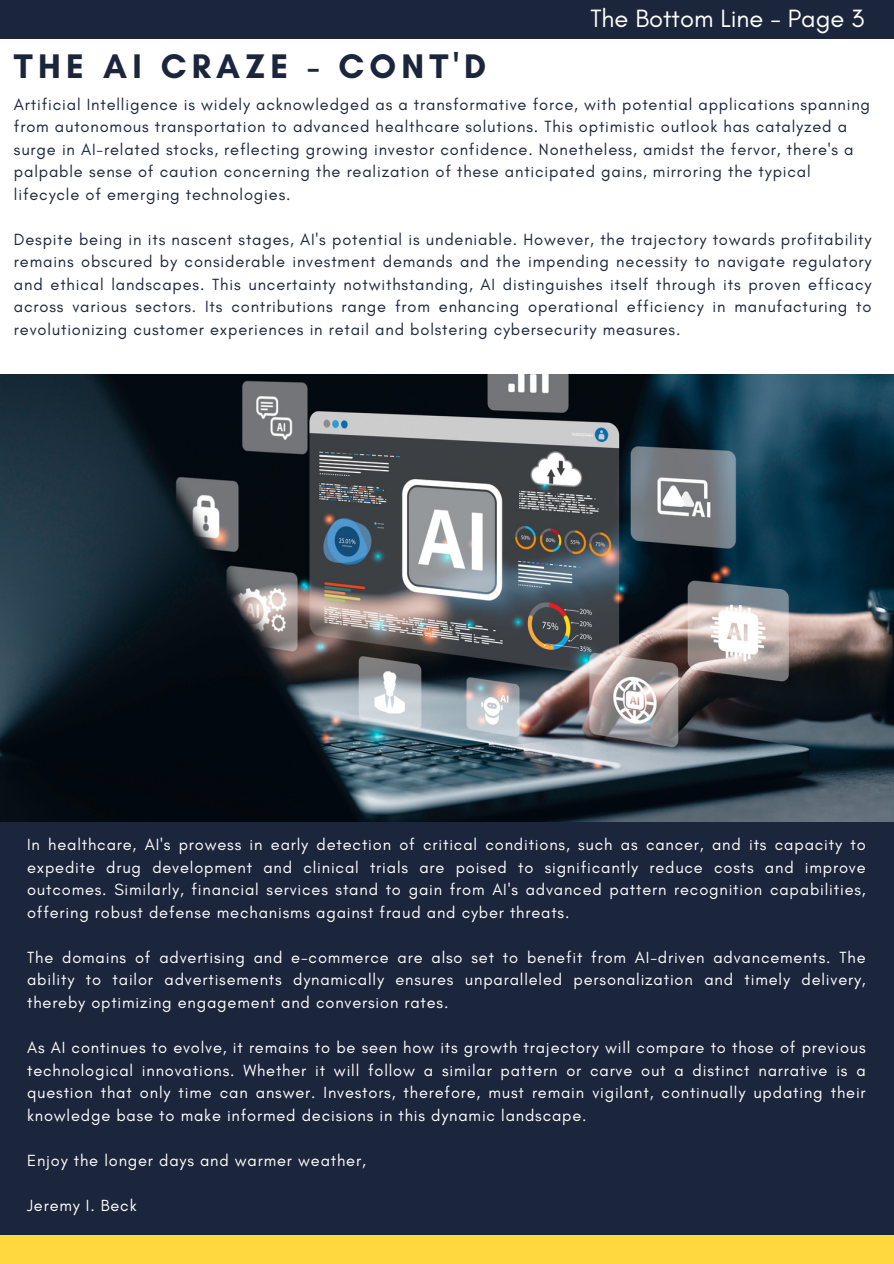
<style>
.page{position:relative;width:894px;height:1264px;background:#fff}
.page>*{position:absolute;margin:0;border:0;box-sizing:border-box;transform-origin:0 0}
.t1{font:700 34.8px "Glacial Indifference";letter-spacing:.15em;color:#1b253c}
.t2{font:25.5px "Glacial Indifference";color:#fff}
.t3{font:16.5px/22.5px "Glacial Indifference";letter-spacing:.05em;color:#fff;text-align:justify}
.t4{font:16.5px/22.5px "Glacial Indifference";letter-spacing:.05em;color:#1b253c}
</style>
<div class="page">
<div style="left:0;top:775px;width:893px;height:488px;background:#1b253c"></div>
<img style="left:0;top:374px;width:893px;height:447px">
<div style="left:0;top:0;width:893px;height:38px;background:#1b253c"></div>
<div style="left:0;top:1235px;width:893px;height:28px;background:#ffd840"></div>
<p class="t2" style="left:590px;top:3px;width:275px">The Bottom Line - Page 3</p>
<h2 class="t1" style="left:14px;top:45px;width:473px">THE AI CRAZE - CONT'D</h2>
<h1 class="t4" style="left:14px;top:92px;width:857px">Artificial Intelligence is widely acknowledged as a transformative force, with potential applications spanning from autonomous transportation to advanced healthcare solutions. This optimistic outlook has catalyzed a surge in AI-related stocks, reflecting growing investor confidence. Nonetheless, amidst the fervor, there's a palpable sense of caution concerning the realization of these anticipated gains, mirroring the typical lifecycle of emerging technologies.</h1>
<p class="t4" style="left:14px;top:227px;width:858px;text-align:justify">Despite being in its nascent stages, AI's potential is undeniable. However, the trajectory towards profitability remains obscured by considerable investment demands and the impending necessity to navigate regulatory and ethical landscapes. This uncertainty notwithstanding, AI distinguishes itself through its proven efficacy across various sectors. Its contributions range from enhancing operational efficiency in manufacturing to revolutionizing customer experiences in retail and bolstering cybersecurity measures.</p>
<p class="t3" style="left:27px;top:833px;width:839px">In healthcare, AI's prowess in early detection of critical conditions, such as cancer, and its capacity to expedite drug development and clinical trials are poised to significantly reduce costs and improve outcomes. Similarly, financial services stand to gain from AI's advanced pattern recognition capabilities, offering robust defense mechanisms against fraud and cyber threats.</p>
<p class="t3" style="left:27px;top:945px;width:839px">The domains of advertising and e-commerce are also set to benefit from AI-driven advancements. The ability to tailor advertisements dynamically ensures unparalleled personalization and timely delivery, thereby optimizing engagement and conversion rates.</p>
<p class="t3" style="left:27px;top:1035px;width:839px">As AI continues to evolve, it remains to be seen how its growth trajectory will compare to those of previous technological innovations. Whether it will follow a similar pattern or carve out a distinct narrative is a question that only time can answer. Investors, therefore, must remain vigilant, continually updating their knowledge base to make informed decisions in this dynamic landscape.</p>
<p class="t3" style="left:27px;top:1148px;width:340px">Enjoy the longer days and warmer weather,</p>
<p class="t3" style="left:27px;top:1193px;width:111px">Jeremy I. Beck</p>
</div>
